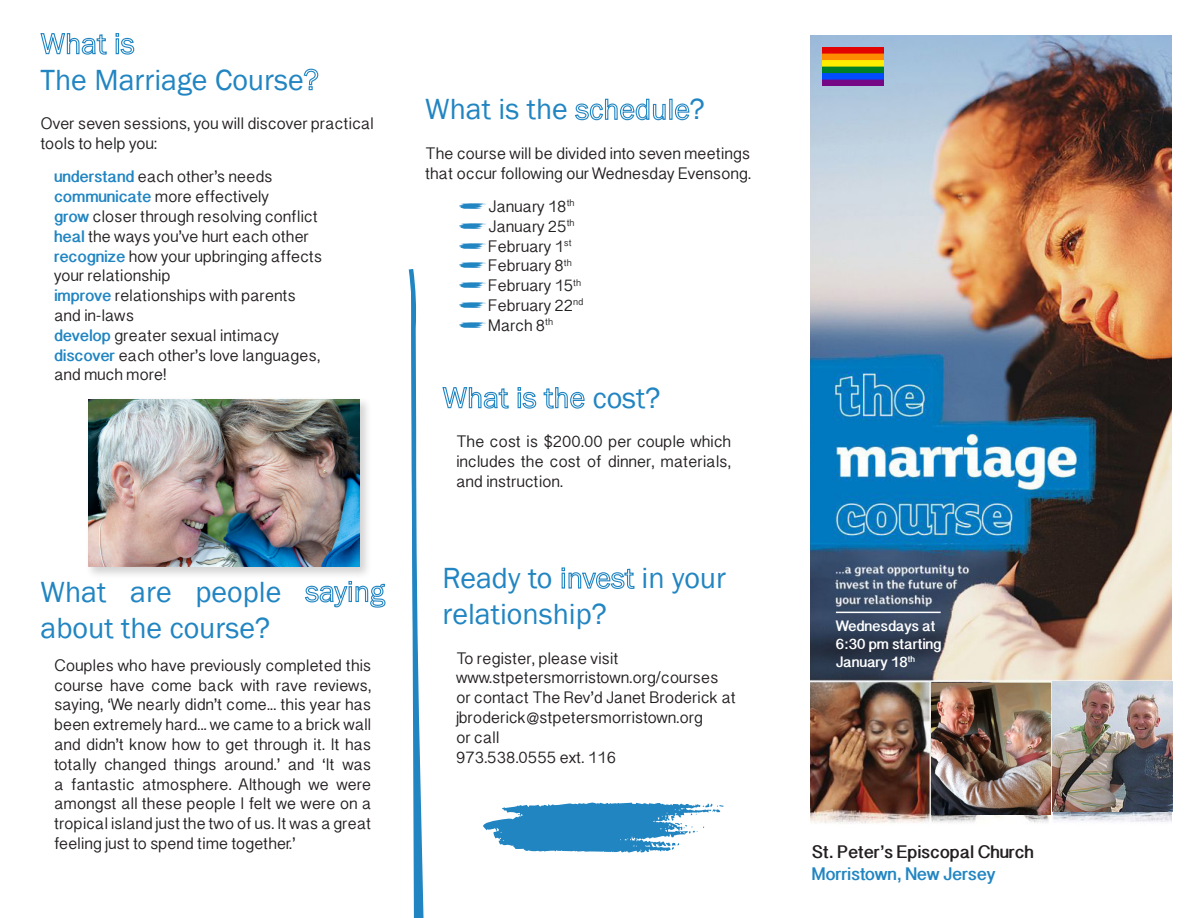
<style>
.page{position:relative;width:1188px;height:918px;background:#fff}
.page>*{position:absolute;margin:0;border:0;box-sizing:border-box;transform-origin:0 0}
.t1{font:294px "Grunge Strokes 01";color:#2185c2}
.t2{font:30px/36px "Franklin Gothic";color:#2185c2}
.t3{font:700 18px "Devanagari Sangam MN";color:#231f20}
.t4{font:700 18px "Devanagari Sangam MN";color:#2185c2}
.t5{font:16.5px/19.8px "Devanagari Sangam MN";color:#231f20}
.t6{font:700 15px/18px "Devanagari Sangam MN";color:#fff}
.s1{font-weight:700;color:#2185c2}
</style>
<div class="page">
<svg style="left:442px;top:387px;width:67px;height:22px"></svg>
<svg style="left:517px;top:387px;width:20px;height:22px"></svg>
<svg style="left:543px;top:387px;width:42px;height:22px"></svg>
<svg style="left:575px;top:98px;width:91px;height:23px"></svg>
<div style="left:669px;top:99px;width:4px;height:21px;border:1px solid #2185c2"></div>
<svg style="left:674px;top:103px;width:16px;height:18px"></svg>
<svg style="left:561px;top:567px;width:74px;height:22px"></svg>
<svg style="left:304px;top:581px;width:82px;height:27px"></svg>
<img style="left:810px;top:36px;width:362px;height:788px">
<svg style="left:40px;top:33px;width:67px;height:22px"></svg>
<svg style="left:116px;top:33px;width:19px;height:22px"></svg>
<svg style="left:303px;top:68px;width:16px;height:23px"></svg>
<div style="left:85px;top:397px;width:287px;height:183px;background:#231f20;opacity:.2"></div>
<img style="left:88px;top:399px;width:272px;height:168px">
<svg style="left:408px;top:269px;width:16px;height:649px"></svg>
<div style="left:834px;top:609px;width:118px;height:16px;background:#231f20;opacity:.2"></div>
<hr style="left:836px;top:612px;width:105px;height:1px;background:#fff">
<img style="left:823px;top:48px;width:60px;height:37px">
<img style="left:931px;top:683px;width:120px;height:131px">
<img style="left:1053px;top:682px;width:120px;height:129px">
<p class="t2" style="left:41px;top:62px;width:265px">The Marriage Course</p>
<p class="t5" style="left:41px;top:114px;width:335px">Over seven sessions, you will discover practical tools to help you:</p>
<p class="t5" style="left:54px;top:167px;width:220px"><span class="s1">understand</span> each other’s needs</p>
<p class="t5" style="left:54px;top:187px;width:216px"><span class="s1">communicate</span> more effectively</p>
<p class="t5" style="left:54px;top:206px;width:265px"><span class="s1">grow</span> closer through resolving conflict</p>
<p class="t5" style="left:54px;top:226px;width:256px"><span class="s1">heal</span> the ways you’ve hurt each other</p>
<p class="t5" style="left:54px;top:246px;width:270px"><span class="s1">recognize</span> how your upbringing affects your relationship</p>
<p class="t5" style="left:54px;top:286px;width:243px"><span class="s1">improve</span> relationships with parents and in-laws</p>
<p class="t5" style="left:54px;top:325px;width:226px"><span class="s1">develop</span> greater sexual intimacy</p>
<p class="t5" style="left:54px;top:345px;width:268px"><span class="s1">discover</span> each other’s love languages, and much more!</p>
<p class="t2" style="left:425px;top:92px;width:144px">What is the</p>
<p class="t2" style="left:690px;top:92px;width:17px">?</p>
<p class="t5" style="left:425px;top:143px;width:327px">The course will be divided into seven meetings that occur following our Wednesday Evensong.</p>
<p class="t5" style="left:459px;top:196px;width:117px"><sup>Z</sup>January 18<sup>th</sup></p>
<p class="t5" style="left:459px;top:216px;width:117px"><sup>Z</sup>January 25<sup>th</sup></p>
<p class="t5" style="left:459px;top:236px;width:114px"><sup>Z</sup>February 1<sup>st</sup></p>
<p class="t5" style="left:459px;top:256px;width:114px"><sup>Z</sup>February 8<sup>th</sup></p>
<p class="t5" style="left:459px;top:276px;width:124px"><sup>Z</sup>February 15<sup>th</sup></p>
<p class="t5" style="left:459px;top:295px;width:126px"><sup>Z</sup>February 22<sup>nd</sup></p>
<p class="t5" style="left:459px;top:315px;width:96px"><sup>Z</sup>March 8<sup>th</sup></p>
<p class="t2" style="left:593px;top:380px;width:69px">cost?</p>
<p class="t5" style="left:456px;top:432px;width:276px;text-align:justify">The cost is $200.00 per couple which includes the cost of dinner, materials, and instruction.</p>
<p class="t2" style="left:41px;top:574px;width:242px">What are people about the course?</p>
<p class="t5" style="left:54px;top:655px;width:319px;text-align:justify">Couples who have previously completed this course have come back with rave reviews, saying, ‘We nearly didn’t come... this year has been extremely hard... we came to a brick wall and didn’t know how to get through it. It has totally changed things around.’ and ‘It was a fantastic atmosphere. Although we were amongst all these people I felt we were on a tropical island just the two of us. It was a great feeling just to spend time together.’</p>
<p class="t2" style="left:443px;top:561px;width:111px">Ready to</p>
<p class="t2" style="left:642px;top:561px;width:86px">in your</p>
<p class="t2" style="left:443px;top:597px;width:166px">relationship?</p>
<p class="t5" style="left:456px;top:648px;width:164px">To register, please visit</p>
<p class="t5" style="left:456px;top:668px;width:264px">www.stpetersmorristown.org/courses</p>
<p class="t5" style="left:456px;top:688px;width:281px">or contact The Rev’d Janet Broderick at jbroderick@stpetersmorristown.org<br>or call<br>973.538.0555 ext. 116</p>
<p class="t1" style="left:399px;top:580px;width:344px">fZ</p>
<p class="t6" style="left:836px;top:616px;width:107px">Wednesdays at<br>6:30 pm starting<br>January 18<sup>th</sup></p>
<p class="t3" style="left:812px;top:841px;width:223px">St. Peter’s Episcopal Church</p>
<p class="t4" style="left:812px;top:863px;width:185px">Morristown, New Jersey</p>
</div>
